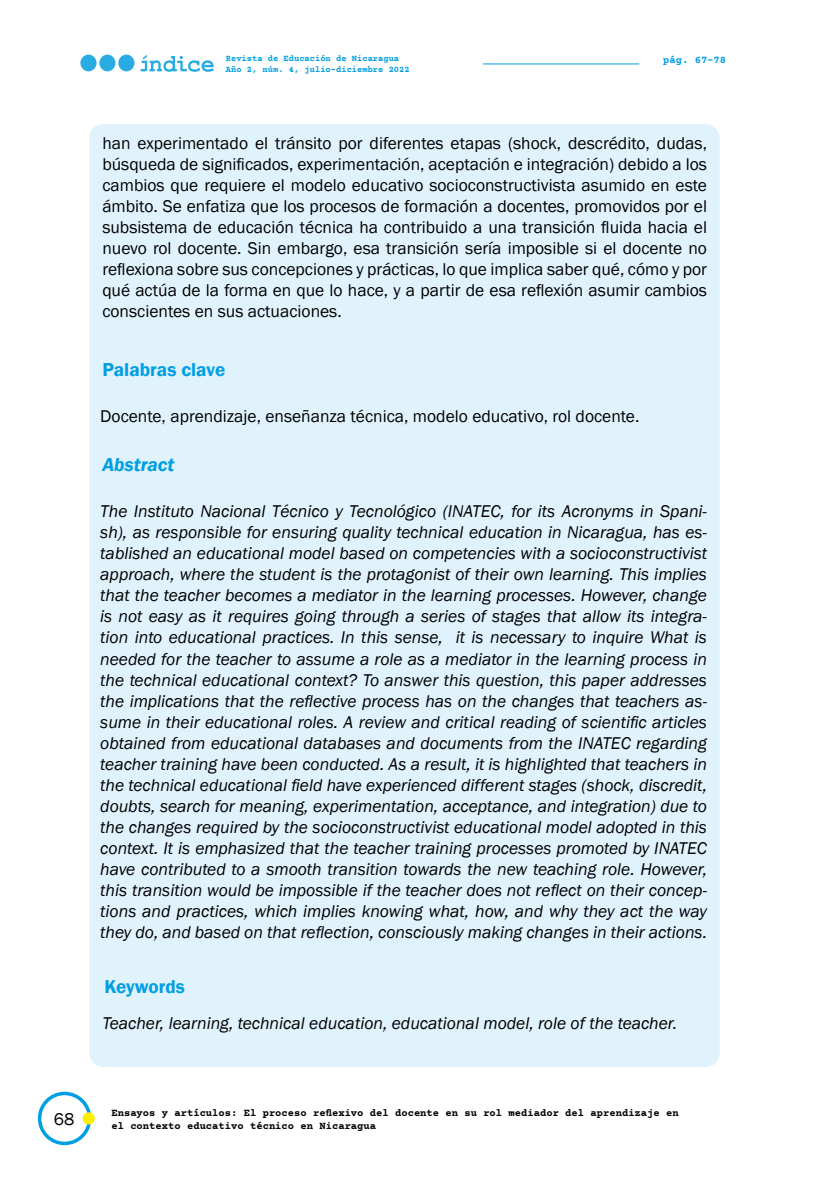
<style>
.page{position:relative;width:819px;height:1191px;background:#fff}
.page>*{position:absolute;margin:0;border:0;box-sizing:border-box;transform-origin:0 0}
.t1{font:600 19.25px "Franklin Gothic";color:#009fe3}
.t2{font:italic 600 19.25px "Franklin Gothic";color:#009fe3}
.t3{font:italic 17.5px/21px "Franklin Gothic";color:#000;text-align:justify}
.t4{font:17.5px/21px "Franklin Gothic";color:#000;text-align:justify}
.t5{font:700 10.5px "Courier Prime";color:#000}
.t6{font:700 10.5px "Courier Prime";color:#009fe3}
.t7{font:700 8.75px "Courier Prime";color:#009fe3}
</style>
<div class="page">
<div style="left:38px;top:1091px;width:53px;height:54px;border:4px solid #009fe3;border-radius:50%"></div>
<div style="left:83px;top:1112px;width:12px;height:12px;background:#ffed00;border-radius:50%"></div>
<hr style="left:483px;top:63px;width:156px;height:1px;background:#009fe3">
<div style="left:80px;top:55px;width:16px;height:16px;background:#29abe3;border-radius:50%"></div>
<div style="left:99px;top:55px;width:16px;height:16px;background:#29abe3;border-radius:50%"></div>
<div style="left:118px;top:55px;width:16px;height:16px;background:#29abe3;border-radius:50%"></div>
<svg style="left:140px;top:55px;width:74px;height:17px"></svg>
<div style="left:89px;top:124px;width:630px;height:943px;background:#e0f2fc;border-radius:14px"></div>
<p class="t7" style="left:226px;top:54px;width:175px">Revista de Educación de Nicaragua</p>
<p class="t6" style="left:663px;top:53px;width:64px">pág. 67-78</p>
<p class="t7" style="left:226px;top:64px;width:185px">Año 2, núm. 4, julio-diciembre 2022</p>
<p class="t4" style="left:102px;top:133px;width:606px">han experimentado el tránsito por diferentes etapas (shock, descrédito, dudas, búsqueda de significados, experimentación, aceptación e integración) debido a los cambios que requiere el modelo educativo socioconstructivista asumido en este ámbito. Se enfatiza que los procesos de formación a docentes, promovidos por el subsistema de educación técnica ha contribuido a una transición fluida hacia el nuevo rol docente. Sin embargo, esa transición sería imposible si el docente no reflexiona sobre sus concepciones y prácticas, lo que implica saber qué, cómo y por qué actúa de la forma en que lo hace, y a partir de esa reflexión asumir cambios conscientes en sus actuaciones.</p>
<p class="t1" style="left:102px;top:357px;width:124px">Palabras clave</p>
<p class="t4" style="left:100px;top:406px;width:540px">Docente, aprendizaje, enseñanza técnica, modelo educativo, rol docente.</p>
<p class="t2" style="left:102px;top:452px;width:74px">Abstract</p>
<p class="t3" style="left:100px;top:501px;width:608px">The Instituto Nacional Técnico y Tecnológico (INATEC, for its Acronyms in Spani&shy;sh), as responsible for ensuring quality technical education in Nicaragua, has es&shy;tablished an educational model based on competencies with a socioconstructivist approach, where the student is the protagonist of their own learning. This implies that the teacher becomes a mediator in the learning processes. However, change is not easy as it requires going through a series of stages that allow its integra&shy;tion into educational practices. In this sense, it is necessary to inquire What is needed for the teacher to assume a role as a mediator in the learning process in the technical educational context? To answer this question, this paper addresses the implications that the reflective process has on the changes that teachers as&shy;sume in their educational roles. A review and critical reading of scientific articles obtained from educational databases and documents from the INATEC regarding teacher training have been conducted. As a result, it is highlighted that teachers in the technical educational field have experienced different stages (shock, discredit, doubts, search for meaning, experimentation, acceptance, and integration) due to the changes required by the socioconstructivist educational model adopted in this context. It is emphasized that the teacher training processes promoted by INATEC have contributed to a smooth transition towards the new teaching role. However, this transition would be impossible if the teacher does not reflect on their concep&shy;tions and practices, which implies knowing what, how, and why they act the way they do, and based on that reflection, consciously making changes in their actions.</p>
<p class="t1" style="left:104px;top:974px;width:82px">Keywords</p>
<p class="t3" style="left:102px;top:1013px;width:576px">Teacher, learning, technical education, educational model, role of the teacher.</p>
<p class="t4" style="left:54px;top:1109px;width:22px">68</p>
<p class="t5" style="left:111px;top:1107px;width:568px">Ensayos y artículos: El proceso reflexivo del docente en su rol mediador del aprendizaje en</p>
<p class="t5" style="left:111px;top:1119px;width:266px">el contexto educativo técnico en Nicaragua</p>
</div>
